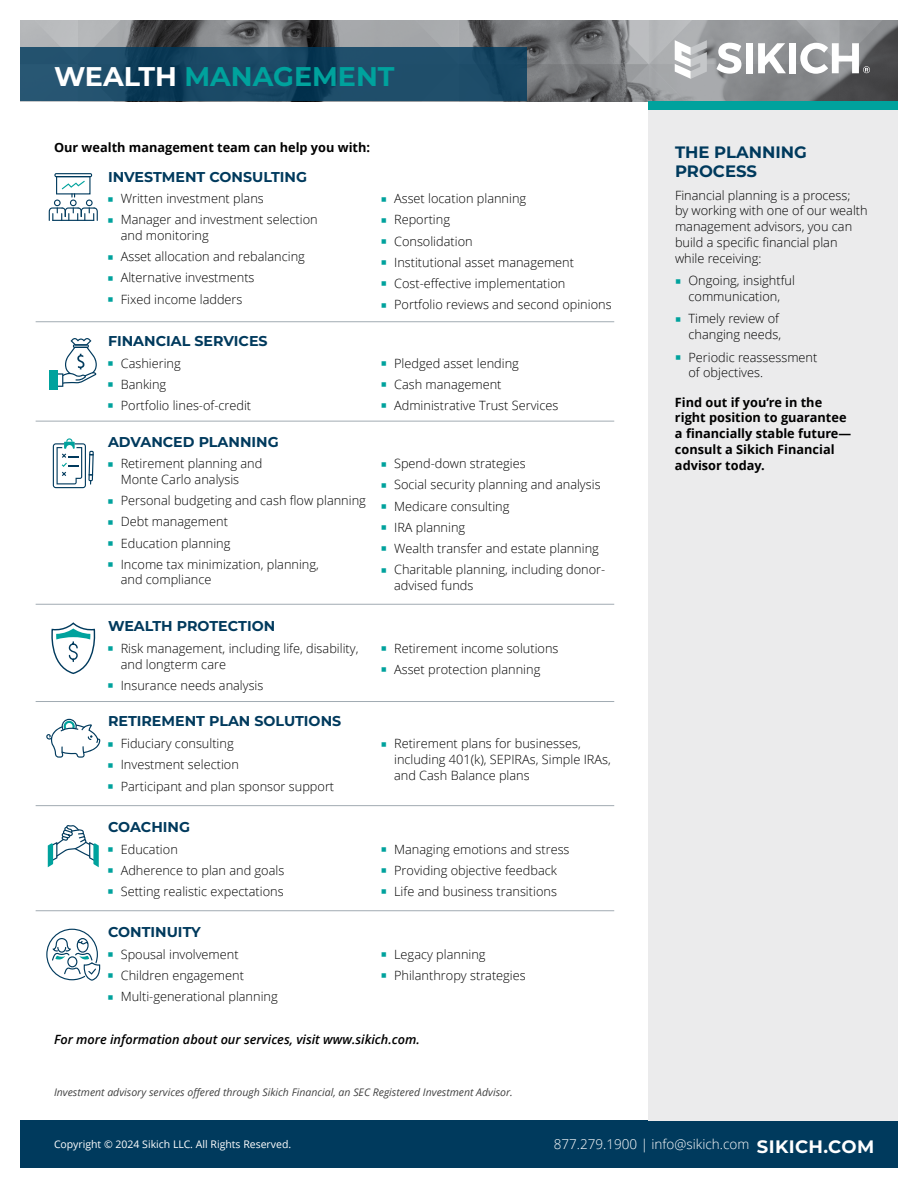
<style>
.page{position:relative;width:918px;height:1188px;background:#fff}
.page>*{position:absolute;margin:0;border:0;box-sizing:border-box;transform-origin:0 0}
.t1{font:700 27px "Montserrat";color:#00a29d}
.t2{font:700 16.5px/19.5px "Montserrat";color:#003a5d}
.t3{font:700 14.25px "Montserrat";color:#003a5d}
.t4{font:300 13.5px "Open Sans";color:#fff}
.t5{font:300 12.75px/21.1px "Open Sans";color:#000}
.t6{font:700 12.75px/15.8px "Open Sans";color:#000}
.t7{font:italic 600 12.75px "Open Sans";color:#000}
.t8{font:italic 10.5px "Open Sans";color:#000}
.t9{font:10.5px "Open Sans";color:#fff}
.s1{color:#fff}
.s2{font-family:"Montserrat";font-weight:700;font-size:18px}
</style>
<div class="page">
<div style="left:20px;top:1120px;width:878px;height:48px;background:#003a5d"></div>
<div style="left:648px;top:101px;width:250px;height:1019px;background:#ebebec"></div>
<img style="left:20px;top:20px;width:878px;height:81px">
<svg style="left:20px;top:47px;width:506px;height:54px;background:#194865"></svg>
<svg style="left:716px;top:43px;width:25px;height:31px"></svg>
<div style="left:746px;top:43px;width:7px;height:30px;background:#fff"></div>
<svg style="left:758px;top:43px;width:28px;height:30px"></svg>
<div style="left:789px;top:43px;width:7px;height:30px;background:#fff"></div>
<svg style="left:800px;top:43px;width:70px;height:31px"></svg>
<svg style="left:675px;top:40px;width:32px;height:39px"></svg>
<div style="left:648px;top:101px;width:250px;height:9px;background:#00a29d"></div>
<hr style="left:36px;top:321px;width:578px;height:1px;background:#a1abb2">
<hr style="left:36px;top:421px;width:578px;height:1px;background:#a1abb2">
<hr style="left:36px;top:604px;width:578px;height:1px;background:#a1abb2">
<hr style="left:36px;top:701px;width:578px;height:1px;background:#a1abb2">
<hr style="left:36px;top:805px;width:578px;height:1px;background:#a1abb2">
<hr style="left:36px;top:910px;width:578px;height:1px;background:#a1abb2">
<svg style="left:58px;top:338px;width:39px;height:49px"></svg>
<div style="left:50px;top:370px;width:8px;height:20px;background:#00a29d"></div>
<svg style="left:51px;top:623px;width:45px;height:51px"></svg>
<svg style="left:46px;top:719px;width:54px;height:39px"></svg>
<svg style="left:46px;top:928px;width:55px;height:53px"></svg>
<svg style="left:48px;top:825px;width:51px;height:42px"></svg>
<svg style="left:53px;top:438px;width:41px;height:50px"></svg>
<svg style="left:49px;top:173px;width:49px;height:48px"></svg>
<h1 class="t1" style="left:54px;top:57px;width:342px"><span class="s1">WEALTH</span> MANAGEMENT</h1>
<p class="t6" style="left:54px;top:139px;width:318px">Our wealth management team can help you with:</p>
<p class="t3" style="left:108px;top:166px;width:201px">INVESTMENT CONSULTING</p>
<p class="t5" style="left:121px;top:188px;width:199px">Written investment plans<br>Manager and investment selection</p>
<p class="t5" style="left:121px;top:225px;width:186px">and monitoring<br>Asset allocation and rebalancing<br>Alternative investments<br>Fixed income ladders</p>
<p class="t5" style="left:394px;top:188px;width:219px">Asset location planning<br>Reporting<br>Consolidation<br>Institutional asset management<br>Cost-effective implementation<br>Portfolio reviews and second opinions</p>
<p class="t3" style="left:108px;top:330px;width:161px">FINANCIAL SERVICES</p>
<p class="t5" style="left:121px;top:352px;width:132px">Cashiering<br>Banking<br>Portfolio lines-of-credit</p>
<p class="t5" style="left:394px;top:352px;width:166px">Pledged asset lending<br>Cash management<br>Administrative Trust Services</p>
<p class="t3" style="left:108px;top:431px;width:172px">ADVANCED PLANNING</p>
<p class="t5" style="left:121px;top:455px;width:143px;line-height:15.8px">Retirement planning and<br>Monte Carlo analysis</p>
<p class="t5" style="left:121px;top:490px;width:247px">Personal budgeting and cash flow planning<br>Debt management<br>Education planning<br>Income tax minimization, planning,</p>
<p class="t5" style="left:121px;top:569px;width:92px">and compliance</p>
<p class="t5" style="left:394px;top:453px;width:213px">Spend-down strategies<br>Social security planning and analysis<br>Medicare consulting<br>IRA planning<br>Wealth transfer and estate planning<br>Charitable planning, including donor-</p>
<p class="t5" style="left:394px;top:574px;width:81px">advised funds</p>
<p class="t3" style="left:108px;top:616px;width:169px">WEALTH PROTECTION</p>
<p class="t5" style="left:121px;top:640px;width:239px;line-height:15.8px">Risk management, including life, disability, and longterm care</p>
<p class="t5" style="left:121px;top:674px;width:144px">Insurance needs analysis</p>
<p class="t5" style="left:394px;top:637px;width:166px">Retirement income solutions<br>Asset protection planning</p>
<p class="t3" style="left:108px;top:711px;width:235px">RETIREMENT PLAN SOLUTIONS</p>
<p class="t5" style="left:121px;top:733px;width:215px">Fiduciary consulting<br>Investment selection<br>Participant and plan sponsor support</p>
<p class="t5" style="left:394px;top:735px;width:218px;line-height:15.8px">Retirement plans for businesses, including 401(k), SEPIRAs, Simple IRAs, and Cash Balance plans</p>
<p class="t3" style="left:108px;top:816px;width:84px">COACHING</p>
<p class="t5" style="left:121px;top:838px;width:165px">Education<br>Adherence to plan and goals<br>Setting realistic expectations</p>
<p class="t5" style="left:394px;top:838px;width:177px">Managing emotions and stress<br>Providing objective feedback<br>Life and business transitions</p>
<p class="t3" style="left:108px;top:922px;width:94px">CONTINUITY</p>
<p class="t5" style="left:121px;top:943px;width:159px">Spousal involvement<br>Children engagement<br>Multi-generational planning</p>
<p class="t5" style="left:394px;top:943px;width:133px">Legacy planning<br>Philanthropy strategies</p>
<p class="t7" style="left:54px;top:1031px;width:367px">For more information about our services, visit www.sikich.com.</p>
<p class="t8" style="left:54px;top:1085px;width:460px">Investment advisory services offered through Sikich Financial, an SEC Registered Investment Advisor.</p>
<p class="t2" style="left:675px;top:141px;width:134px">THE PLANNING<br>PROCESS</p>
<p class="t5" style="left:675px;top:187px;width:194px;line-height:15.8px">Financial planning is a process;<br>by working with one of our wealth management advisors, you can build a specific financial plan while receiving:</p>
<p class="t5" style="left:688px;top:272px;width:108px;line-height:15.8px">Ongoing, insightful communication,</p>
<p class="t5" style="left:688px;top:311px;width:94px;line-height:15.8px">Timely review of changing needs,</p>
<p class="t5" style="left:688px;top:349px;width:130px;line-height:15.8px">Periodic reassessment of objectives.</p>
<p class="t6" style="left:675px;top:394px;width:178px">Find out if you’re in the right position to guarantee a financially stable future— consult a Sikich Financial advisor today.</p>
<p class="t9" style="left:54px;top:1137px;width:239px">Copyright © 2024 Sikich LLC. All Rights Reserved.</p>
<p class="t4" style="left:554px;top:1135px;width:322px">877.279.1900 | info@sikich.com <span class="s2">SIKICH.COM</span></p>
</div>
